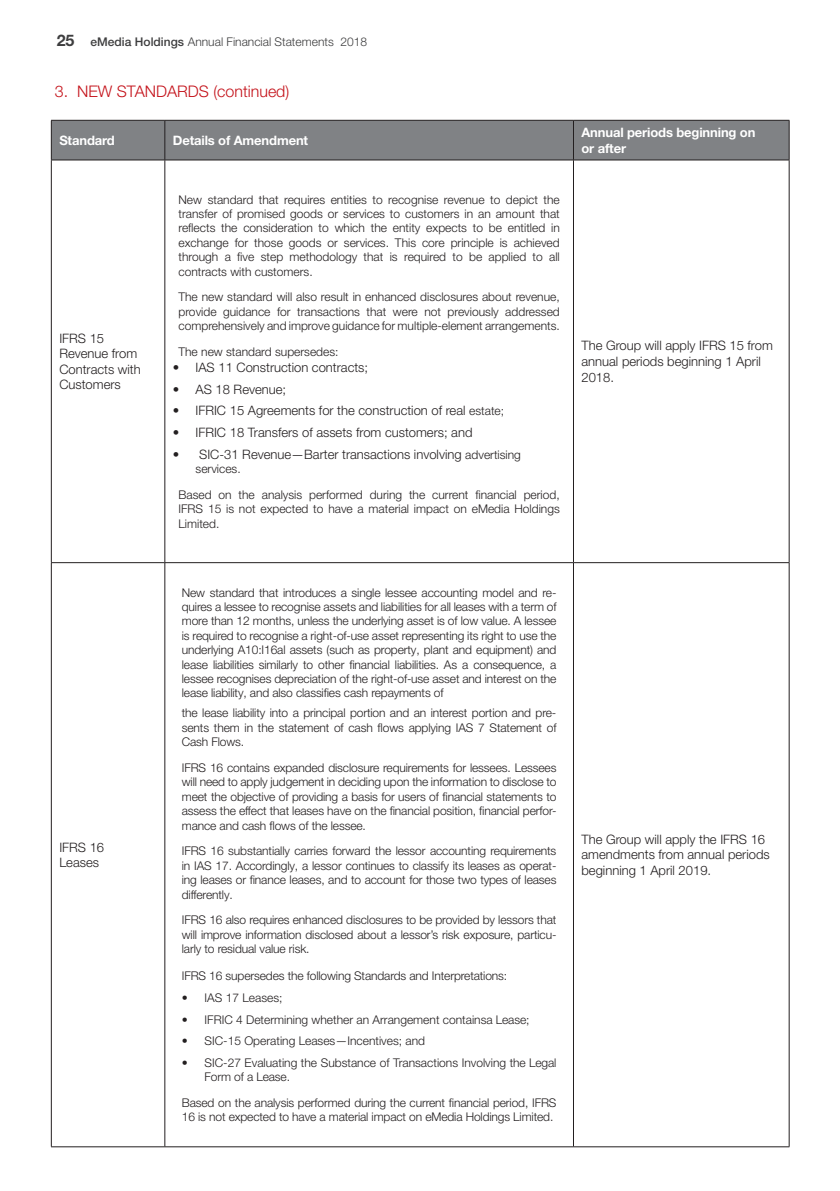
<style>
.page{position:relative;width:840px;height:1191px;background:#fff}
.page>*{position:absolute;margin:0;border:0;box-sizing:border-box;transform-origin:0 0}
.t1{font:300 16px "Helvetica Neue LT Pro";color:#c4121a}
.t2{font:300 13px/15.6px "Helvetica Neue LT Pro";color:#231f20}
.t3{font:700 13px/15.6px "Helvetica Neue LT Pro";letter-spacing:-.01em;color:#fff}
.t4{font:300 12px/14.4px "Helvetica Neue LT Pro";letter-spacing:-.01em;color:#231f20;text-align:justify}
.t5{font:300 12px "Helvetica Neue LT Pro";color:#3e3e3f}
.s1{font-weight:700;font-size:16px}
.s2{font-weight:500}
.s3{font-size:12px}
</style>
<div class="page">
<div style="left:52px;top:121px;width:736px;height:39px;background:#808285"></div>
<hr style="left:51px;top:120px;width:114px;height:1px;background:#231f20">
<hr style="left:51px;top:121px;width:1px;height:39px;background:#231f20">
<hr style="left:165px;top:120px;width:408px;height:1px;background:#231f20">
<hr style="left:164px;top:121px;width:1px;height:39px;background:#231f20">
<hr style="left:573px;top:120px;width:216px;height:1px;background:#231f20">
<hr style="left:573px;top:121px;width:1px;height:39px;background:#231f20">
<hr style="left:788px;top:121px;width:1px;height:39px;background:#231f20">
<hr style="left:51px;top:160px;width:114px;height:1px;background:#231f20">
<hr style="left:165px;top:160px;width:408px;height:1px;background:#231f20">
<hr style="left:573px;top:160px;width:216px;height:1px;background:#231f20">
<hr style="left:51px;top:160px;width:1px;height:402px;background:#231f20">
<hr style="left:164px;top:160px;width:1px;height:402px;background:#231f20">
<hr style="left:573px;top:160px;width:1px;height:402px;background:#231f20">
<hr style="left:788px;top:160px;width:1px;height:402px;background:#231f20">
<hr style="left:51px;top:562px;width:114px;height:1px;background:#231f20">
<hr style="left:51px;top:563px;width:1px;height:583px;background:#231f20">
<hr style="left:165px;top:562px;width:408px;height:1px;background:#231f20">
<hr style="left:164px;top:563px;width:1px;height:583px;background:#231f20">
<hr style="left:573px;top:562px;width:216px;height:1px;background:#231f20">
<hr style="left:573px;top:563px;width:1px;height:583px;background:#231f20">
<hr style="left:788px;top:563px;width:1px;height:583px;background:#231f20">
<hr style="left:51px;top:1146px;width:114px;height:1px;background:#231f20">
<hr style="left:165px;top:1146px;width:408px;height:1px;background:#231f20">
<hr style="left:573px;top:1146px;width:216px;height:1px;background:#231f20">
<p class="t5" style="left:57px;top:34px;width:312px"><span class="s1">25</span> <span class="s2">eMedia Holdings</span> Annual Financial Statements 2018</p>
<h1 class="t1" style="left:55px;top:81px;width:236px">3. NEW STANDARDS (continued)</h1>
<p class="t3" style="left:59px;top:132px;width:57px">Standard</p>
<p class="t3" style="left:173px;top:132px;width:137px">Details of Amendment</p>
<p class="t3" style="left:581px;top:124px;width:175px">Annual periods beginning on or after</p>
<p class="t2" style="left:59px;top:330px;width:83px">IFRS 15<br>Revenue from<br>Contracts with<br>Customers</p>
<p class="t2" style="left:59px;top:839px;width:46px">IFRS 16<br>Leases</p>
<p class="t4" style="left:178px;top:192px;width:382px">New standard that requires entities to recognise revenue to depict the transfer of promised goods or services to customers in an amount that reflects the consideration to which the entity expects to be entitled in exchange for those goods or services. This core principle is achieved through a five step methodology that is required to be applied to all contracts with customers.</p>
<p class="t4" style="left:178px;top:290px;width:382px">The new standard will also result in enhanced disclosures about revenue, provide guidance for transactions that were not previously addressed comprehensively and improve guidance for multiple-element arrangements.</p>
<p class="t4" style="left:178px;top:344px;width:161px">The new standard supersedes:</p>
<p class="t2" style="left:173px;top:359px;width:197px">• IAS 11 Construction contracts;</p>
<p class="t2" style="left:173px;top:381px;width:115px">• AS 18 Revenue;</p>
<p class="t2" style="left:173px;top:402px;width:332px">• IFRIC 15 Agreements for the construction of real <span class="s3">estate;</span></p>
<p class="t2" style="left:173px;top:424px;width:301px">• IFRIC 18 Transfers of assets from customers; and</p>
<p class="t2" style="left:173px;top:446px;width:349px">• SIC-31 Revenue—Barter transactions involving <span class="s3">advertising</span></p>
<p class="t4" style="left:178px;top:455px;width:382px;line-height:25.8px;text-indent:17px">services.<br>Based on the analysis performed during the current financial period,</p>
<p class="t4" style="left:178px;top:501px;width:382px">IFRS 15 is not expected to have a material impact on eMedia Holdings<br>Limited.</p>
<p class="t2" style="left:581px;top:338px;width:193px">The Group will apply IFRS 15 from annual periods beginning 1 April<br>2018.</p>
<p class="t4" style="left:182px;top:585px;width:376px">New standard that introduces a single lessee accounting model and re&shy;quires a lessee to recognise assets and liabilities for all leases with a term of more than 12 months, unless the underlying asset is of low value. A lessee is required to recognise a right-of-use asset representing its right to use the underlying A10:I16al assets (such as property, plant and equipment) and lease liabilities similarly to other financial liabilities. As a consequence, a lessee recognises depreciation of the right-of-use asset and interest on the lease liability, and also classifies cash repayments of</p>
<p class="t4" style="left:182px;top:705px;width:376px">the lease liability into a principal portion and an interest portion and pre&shy;sents them in the statement of cash flows applying IAS 7 Statement of Cash Flows.</p>
<p class="t4" style="left:182px;top:760px;width:376px">IFRS 16 contains expanded disclosure requirements for lessees. Lessees will need to apply judgement in deciding upon the information to disclose to meet the objective of providing a basis for users of financial statements to assess the effect that leases have on the financial position, financial perfor&shy;mance and cash flows of the lessee.</p>
<p class="t4" style="left:182px;top:843px;width:376px">IFRS 16 substantially carries forward the lessor accounting requirements in IAS 17. Accordingly, a lessor continues to classify its leases as operat&shy;ing leases or finance leases, and to account for those two types of leases differently.</p>
<p class="t4" style="left:182px;top:912px;width:376px">IFRS 16 also requires enhanced disclosures to be provided by lessors that will improve information disclosed about a lessor’s risk exposure, particu&shy;larly to residual value risk.</p>
<p class="t4" style="left:182px;top:968px;width:327px">IFRS 16 supersedes the following Standards and Interpretations:</p>
<p class="t4" style="left:182px;top:990px;width:102px">• IAS 17 Leases;</p>
<p class="t4" style="left:182px;top:1011px;width:349px">• IFRIC 4 Determining whether an Arrangement containsa Lease;</p>
<p class="t4" style="left:182px;top:1033px;width:244px">• SIC-15 Operating Leases—Incentives; and</p>
<p class="t4" style="left:204px;top:1055px;width:353px;text-indent:-23px">• SIC-27 Evaluating the Substance of Transactions Involving the Legal<br>Form of a Lease.</p>
<p class="t4" style="left:182px;top:1095px;width:376px">Based on the analysis performed during the current financial period, IFRS<br>16 is not expected to have a material impact on eMedia Holdings Limited.</p>
<p class="t2" style="left:581px;top:831px;width:190px">The Group will apply the IFRS 16 amendments from annual periods beginning 1 April 2019.</p>
</div>
